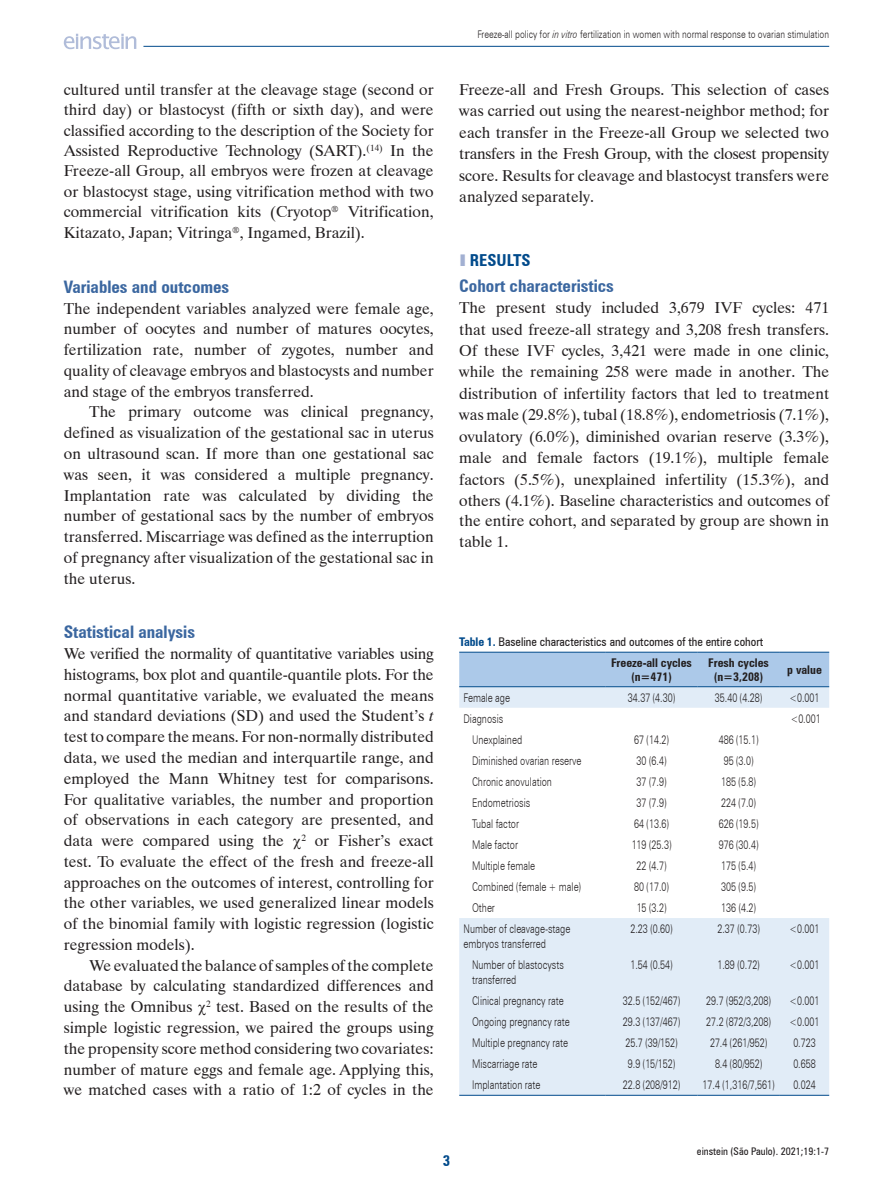
<style>
.page{position:relative;width:893px;height:1191px;background:#fff}
.page>*{position:absolute;margin:0;border:0;box-sizing:border-box;transform-origin:0 0}
.t1{font:700 condensed 17.25px "Zurich BT";color:#3b67a0}
.t2{font:700 condensed 16.5px "Zurich BT";color:#004a8b}
.t3{font:15.75px/20.7px "Dutch 801 BT";color:#231f20;text-align:justify}
.t4{font:700 condensed 15px "Zurich BT";color:#004a8b}
.t5{font:300 12px/15px "Zurich BT";color:#231f20;scale:.75 1}
.t6{font:condensed 12px/21.5px "Zurich BT";color:#231f20}
.t7{font:700 condensed 12px/13.5px "Zurich BT";color:#231f20;text-align:center}
.t8{font:300 10.5px "Zurich BT";color:#231f20;scale:.8 1}
.t9{font:condensed 10.5px "Zurich BT";color:#231f20}
.s1{font-style:italic}
.s2{color:#a2b0d2}
.s3{font-weight:700;color:#004a8b}
.s4{font-weight:700}
</style>
<div class="page">
<svg style="left:64px;top:34px;width:72px;height:15px"></svg>
<hr style="left:143px;top:46px;width:686px;height:1px;background:#004a8b">
<div style="left:459px;top:653px;width:370px;height:33px;background:#acc9e9"></div>
<svg style="left:459px;top:687px;width:370px;height:408px"></svg>
<hr style="left:459px;top:1095px;width:147px;height:1px;background:#004a8b">
<hr style="left:606px;top:1095px;width:91px;height:1px;background:#004a8b">
<hr style="left:697px;top:1095px;width:83px;height:1px;background:#004a8b">
<hr style="left:780px;top:1095px;width:49px;height:1px;background:#004a8b">
<hr style="left:459px;top:652px;width:147px;height:1px;background:#004a8b">
<hr style="left:606px;top:652px;width:91px;height:1px;background:#004a8b">
<hr style="left:697px;top:652px;width:83px;height:1px;background:#004a8b">
<hr style="left:780px;top:652px;width:49px;height:1px;background:#004a8b">
<hr style="left:459px;top:686px;width:147px;height:1px;background:#004a8b">
<hr style="left:606px;top:686px;width:91px;height:1px;background:#004a8b">
<hr style="left:697px;top:686px;width:83px;height:1px;background:#004a8b">
<hr style="left:780px;top:686px;width:49px;height:1px;background:#004a8b">
<p class="t3" style="left:64px;top:79px;width:371px">cultured until transfer at the cleavage stage (second or third day) or blastocyst (fifth or sixth day), and were classified according to the description of the Society for Assisted Reproductive Technology (SART).<sup>(14)</sup> In the Freeze-all Group, all embryos were frozen at cleavage or blastocyst stage, using vitrification method with two commercial vitrification kits (Cryotop<sup>®</sup> Vitrification, Kitazato, Japan; Vitringa<sup>®</sup>, Ingamed, Brazil).</p>
<p class="t1" style="left:64px;top:276px;width:167px">Variables and outcomes</p>
<p class="t3" style="left:64px;top:298px;width:371px">The independent variables analyzed were female age, number of oocytes and number of matures oocytes, fertilization rate, number of zygotes, number and quality of cleavage embryos and blastocysts and number and stage of the embryos transferred.</p>
<p class="t3" style="left:64px;top:401px;width:371px;text-indent:26px">The primary outcome was clinical pregnancy, defined as visualization of the gestational sac in uterus on ultrasound scan. If more than one gestational sac was seen, it was considered a multiple pregnancy.<br>Implantation rate was calculated by dividing the number of gestational sacs by the number of embryos transferred. Miscarriage was defined as the interruption of pregnancy after visualization of the gestational sac in the uterus.</p>
<p class="t1" style="left:64px;top:622px;width:133px">Statistical analysis</p>
<p class="t3" style="left:64px;top:643px;width:371px">We verified the normality of quantitative variables using histograms, box plot and quantile-quantile plots. For the normal quantitative variable, we evaluated the means and standard deviations (SD) and used the Student’s <span class="s1">t </span>test to compare the means. For non-normally distributed data, we used the median and interquartile range, and employed the Mann Whitney test for comparisons.<br>For qualitative variables, the number and proportion of observations in each category are presented, and data were compared using the <sup>2</sup> or Fisher’s exact test. To evaluate the effect of the fresh and freeze-all approaches on the outcomes of interest, controlling for the other variables, we used generalized linear models of the binomial family with logistic regression (logistic regression models).</p>
<p class="t3" style="left:64px;top:954px;width:371px;text-indent:26px">We evaluated the balance of samples of the complete database by calculating standardized differences and using the Omnibus <sup>2</sup> test. Based on the results of the simple logistic regression, we paired the groups using the propensity score method considering two covariates: number of mature eggs and female age. Applying this, we matched cases with a ratio of 1:2 of cycles in the</p>
<p class="t8" style="left:477px;top:28px;width:441px">Freeze-all policy for <span class="s1">in vitro</span> fertilization in women with normal response to ovarian stimulation</p>
<p class="t3" style="left:459px;top:79px;width:372px;line-height:21.5px">Freeze-all and Fresh Groups. This selection of cases was carried out using the nearest-neighbor method; for each transfer in the Freeze-all Group we selected two transfers in the Fresh Group, with the closest propensity score. Results for cleavage and blastocyst transfers were analyzed separately.</p>
<p class="t2" style="left:459px;top:250px;width:73px"><span class="s2">❚</span> RESULTS</p>
<p class="t1" style="left:459px;top:275px;width:156px">Cohort characteristics</p>
<p class="t3" style="left:459px;top:297px;width:371px;line-height:21.3px">The present study included 3,679 IVF cycles: 471 that used freeze-all strategy and 3,208 fresh transfers.<br>Of these IVF cycles, 3,421 were made in one clinic, while the remaining 258 were made in another. The distribution of infertility factors that led to treatment was male (29.8%), tubal (18.8%), endometriosis (7.1%), ovulatory (6.0%), diminished ovarian reserve (3.3%), male and female factors (19.1%), multiple female factors (5.5%), unexplained infertility (15.3%), and others (4.1%). Baseline characteristics and outcomes of the entire cohort, and separated by group are shown in table 1.</p>
<p class="t6" style="left:611px;top:630px;width:154px;text-indent:-152px"><span class="s3">Table 1.</span> Baseline characteristics and outcomes of the entire cohort<br><span class="s4">Freeze-all cycles</span></p>
<p class="t7" style="left:631px;top:669px;width:42px">(n=471)</p>
<p class="t7" style="left:708px;top:656px;width:62px">Fresh cycles (n=3,208)</p>
<p class="t7" style="left:787px;top:663px;width:36px">p value</p>
<p class="t5" style="left:463px;top:690px;width:64px">Female age</p>
<p class="t5" style="left:628px;top:690px;width:65px">34.37 (4.30)</p>
<p class="t5" style="left:715px;top:690px;width:65px">35.40 (4.28)</p>
<p class="t5" style="left:790px;top:690px;width:41px">&lt;0.001</p>
<p class="t5" style="left:463px;top:711px;width:55px">Diagnosis</p>
<p class="t5" style="left:791px;top:711px;width:41px">&lt;0.001</p>
<p class="t5" style="left:472px;top:732px;width:68px">Unexplained</p>
<p class="t5" style="left:634px;top:732px;width:48px">67 (14.2)</p>
<p class="t5" style="left:719px;top:732px;width:55px">486 (15.1)</p>
<p class="t5" style="left:472px;top:753px;width:148px">Diminished ovarian reserve</p>
<p class="t5" style="left:637px;top:753px;width:41px">30 (6.4)</p>
<p class="t5" style="left:724px;top:753px;width:41px">95 (3.0)</p>
<p class="t5" style="left:472px;top:774px;width:108px">Chronic anovulation</p>
<p class="t5" style="left:637px;top:774px;width:41px">37 (7.9)</p>
<p class="t5" style="left:721px;top:774px;width:48px">185 (5.8)</p>
<p class="t5" style="left:472px;top:795px;width:79px">Endometriosis</p>
<p class="t5" style="left:637px;top:795px;width:41px">37 (7.9)</p>
<p class="t5" style="left:721px;top:795px;width:48px">224 (7.0)</p>
<p class="t5" style="left:472px;top:816px;width:64px">Tubal factor</p>
<p class="t5" style="left:634px;top:816px;width:48px">64 (13.6)</p>
<p class="t5" style="left:719px;top:816px;width:55px">626 (19.5)</p>
<p class="t5" style="left:472px;top:837px;width:63px">Male factor</p>
<p class="t5" style="left:632px;top:837px;width:55px">119 (25.3)</p>
<p class="t5" style="left:719px;top:837px;width:55px">976 (30.4)</p>
<p class="t5" style="left:472px;top:858px;width:86px">Multiple female</p>
<p class="t5" style="left:637px;top:858px;width:41px">22 (4.7)</p>
<p class="t5" style="left:721px;top:858px;width:48px">175 (5.4)</p>
<p class="t5" style="left:472px;top:879px;width:147px">Combined (female + male)</p>
<p class="t5" style="left:634px;top:879px;width:48px">80 (17.0)</p>
<p class="t5" style="left:721px;top:879px;width:48px">305 (9.5)</p>
<p class="t5" style="left:472px;top:900px;width:32px">Other</p>
<p class="t5" style="left:637px;top:900px;width:41px">15 (3.2)</p>
<p class="t5" style="left:721px;top:900px;width:48px">136 (4.2)</p>
<p class="t5" style="left:463px;top:921px;width:144px">Number of cleavage-stage embryos transferred</p>
<p class="t5" style="left:630px;top:921px;width:58px">2.23 (0.60)</p>
<p class="t5" style="left:717px;top:921px;width:58px">2.37 (0.73)</p>
<p class="t5" style="left:790px;top:921px;width:41px">&lt;0.001</p>
<p class="t5" style="left:472px;top:957px;width:124px">Number of blastocysts transferred</p>
<p class="t5" style="left:630px;top:957px;width:58px">1.54 (0.54)</p>
<p class="t5" style="left:717px;top:957px;width:58px">1.89 (0.72)</p>
<p class="t5" style="left:790px;top:957px;width:41px">&lt;0.001</p>
<p class="t5" style="left:472px;top:993px;width:124px">Clinical pregnancy rate</p>
<p class="t5" style="left:623px;top:993px;width:78px">32.5 (152/467)</p>
<p class="t5" style="left:706px;top:993px;width:88px">29.7 (952/3,208)</p>
<p class="t5" style="left:790px;top:993px;width:41px">&lt;0.001</p>
<p class="t5" style="left:472px;top:1014px;width:132px">Ongoing pregnancy rate</p>
<p class="t5" style="left:623px;top:1014px;width:78px">29.3 (137/467)</p>
<p class="t5" style="left:706px;top:1014px;width:88px">27.2 (872/3,208)</p>
<p class="t5" style="left:790px;top:1014px;width:41px">&lt;0.001</p>
<p class="t5" style="left:472px;top:1035px;width:129px">Multiple pregnancy rate</p>
<p class="t5" style="left:625px;top:1035px;width:71px">25.7 (39/152)</p>
<p class="t5" style="left:710px;top:1035px;width:78px">27.4 (261/952)</p>
<p class="t5" style="left:793px;top:1035px;width:31px">0.723</p>
<p class="t5" style="left:472px;top:1056px;width:89px">Miscarriage rate</p>
<p class="t5" style="left:628px;top:1056px;width:65px">9.9 (15/152)</p>
<p class="t5" style="left:715px;top:1056px;width:65px">8.4 (80/952)</p>
<p class="t5" style="left:793px;top:1056px;width:31px">0.658</p>
<p class="t5" style="left:472px;top:1077px;width:93px">Implantation rate</p>
<p class="t5" style="left:623px;top:1077px;width:78px">22.8 (208/912)</p>
<p class="t5" style="left:702px;top:1077px;width:98px">17.4 (1,316/7,561)</p>
<p class="t5" style="left:793px;top:1077px;width:31px">0.024</p>
<p class="t4" style="left:443px;top:1151px;width:9px">3</p>
<p class="t9" style="left:697px;top:1144px;width:134px">einstein (São Paulo). 2021;19:1-7</p>
</div>
